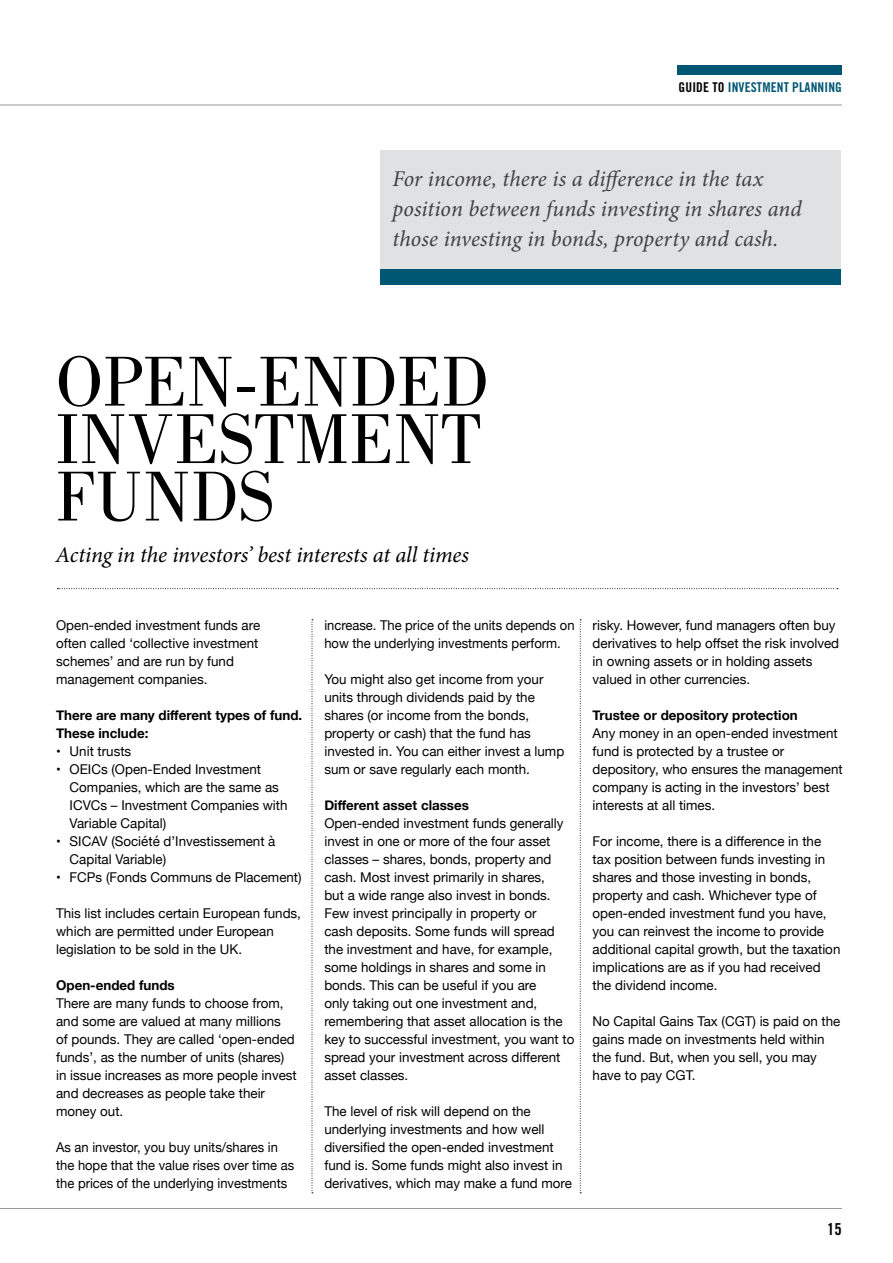
<style>
.page{position:relative;width:893px;height:1263px;background:#fff}
.page>*{position:absolute;margin:0;border:0;box-sizing:border-box;transform-origin:0 0}
.t1{font:73.05px/57.4px "Bodoni";color:#000;text-align:justify}
.t2{font:italic 22.5px/30px "Minion Pro";color:#414042}
.t3{font:italic 22.5px "Minion Pro";letter-spacing:-.01em;color:#000}
.t4{font:16.5px "Trade Gothic Bold Cond Twenty";color:#000}
.t5{font:13.5px/18px "Helvetica Neue";color:#000}
.t6{font:13.5px/18px "Helvetica Neue";color:#000;scale:.96 1}
.t7{font:700 13.5px/18px "Helvetica Neue";color:#000}
.t8{font:13.5px "Trade Gothic Bold Cond Twenty";letter-spacing:.01em;color:#005774}
.s1{color:#000}
</style>
<div class="page">
<hr style="left:0;top:1208px;width:842px;height:1px;background:#939598">
<hr style="left:0;top:105px;width:842px;height:1px;background:#939598">
<div style="left:677px;top:66px;width:165px;height:9px;background:#005774"></div>
<svg style="left:57px;top:588px;width:781px;height:1px"></svg>
<svg style="left:312px;top:619px;width:1px;height:574px"></svg>
<svg style="left:580px;top:619px;width:1px;height:574px"></svg>
<div style="left:380px;top:150px;width:460px;height:125px;background:#e0e1e2"></div>
<div style="left:380px;top:270px;width:460px;height:15px;background:#005774"></div>
<p class="t8" style="left:679px;top:79px;width:165px"><span class="s1">GUIDE TO</span> INVESTMENT PLANNING</p>
<h2 class="t2" style="left:393px;top:163px;width:411px">For income, there is a difference in the tax position between funds investing in shares and those investing in bonds, property and cash.</h2>
<h1 class="t1" style="left:56px;top:353px;width:435px">OPEN-ENDED INVESTMENT FUNDS</h1>
<h2 class="t3" style="left:56px;top:539px;width:415px">Acting in the investors’ best interests at all times</h2>
<p class="t5" style="left:56px;top:616px;width:206px">Open-ended investment funds are often called ‘collective investment schemes’ and are run by fund management companies.</p>
<p class="t7" style="left:56px;top:706px;width:248px">There are many different types of fund.<br>These include:</p>
<p class="t5" style="left:56px;top:742px;width:77px">• Unit trusts</p>
<p class="t5" style="left:70px;top:760px;width:219px;text-indent:-13px">• OEICs (Open-Ended Investment<br>Companies, which are the same as<br>ICVCs – Investment Companies with<br>Variable Capital)</p>
<p class="t5" style="left:70px;top:832px;width:207px;text-indent:-13px">• SICAV (Société d’Investissement à<br>Capital Variable)</p>
<p class="t5" style="left:56px;top:868px;width:247px">• FCPs (Fonds Communs de Placement)</p>
<p class="t5" style="left:56px;top:904px;width:246px">This list includes certain European funds, which are permitted under European legislation to be sold in the UK.</p>
<p class="t7" style="left:56px;top:976px;width:120px">Open-ended funds</p>
<p class="t5" style="left:56px;top:994px;width:242px">There are many funds to choose from, and some are valued at many millions<br>of pounds. They are called ‘open-ended funds’, as the number of units (shares) in issue increases as more people invest and decreases as people take their money out.</p>
<p class="t6" style="left:56px;top:1138px;width:250px">As an investor, you buy units/shares in the hope that the value rises over time as the prices of the underlying investments</p>
<p class="t6" style="left:324px;top:616px;width:262px">increase. The price of the units depends on how the underlying investments perform.</p>
<p class="t5" style="left:324px;top:670px;width:241px">You might also get income from your units through dividends paid by the shares (or income from the bonds, property or cash) that the fund has invested in. You can either invest a lump sum or save regularly each month.</p>
<p class="t7" style="left:324px;top:796px;width:146px">Different asset classes</p>
<p class="t5" style="left:324px;top:814px;width:252px">Open-ended investment funds generally invest in one or more of the four asset classes – shares, bonds, property and cash. Most invest primarily in shares,<br>but a wide range also invest in bonds.<br>Few invest principally in property or<br>cash deposits. Some funds will spread the investment and have, for example, some holdings in shares and some in bonds. This can be useful if you are<br>only taking out one investment and, remembering that asset allocation is the key to successful investment, you want to spread your investment across different asset classes.</p>
<p class="t5" style="left:324px;top:1102px;width:249px">The level of risk will depend on the underlying investments and how well diversified the open-ended investment fund is. Some funds might also invest in derivatives, which may make a fund more</p>
<p class="t5" style="left:593px;top:616px;width:248px">risky. However, fund managers often buy derivatives to help offset the risk involved in owning assets or in holding assets valued in other currencies.</p>
<p class="t7" style="left:593px;top:706px;width:207px">Trustee or depository protection</p>
<p class="t5" style="left:593px;top:724px;width:252px">Any money in an open-ended investment fund is protected by a trustee or depository, who ensures the management company is acting in the investors’ best interests at all times.</p>
<p class="t5" style="left:593px;top:832px;width:249px">For income, there is a difference in the tax position between funds investing in shares and those investing in bonds, property and cash. Whichever type of open-ended investment fund you have, you can reinvest the income to provide additional capital growth, but the taxation implications are as if you had received the dividend income.</p>
<p class="t5" style="left:593px;top:1012px;width:249px">No Capital Gains Tax (CGT) is paid on the gains made on investments held within the fund. But, when you sell, you may have to pay CGT.</p>
<p class="t4" style="left:827px;top:1219px;width:16px">15</p>
</div>
